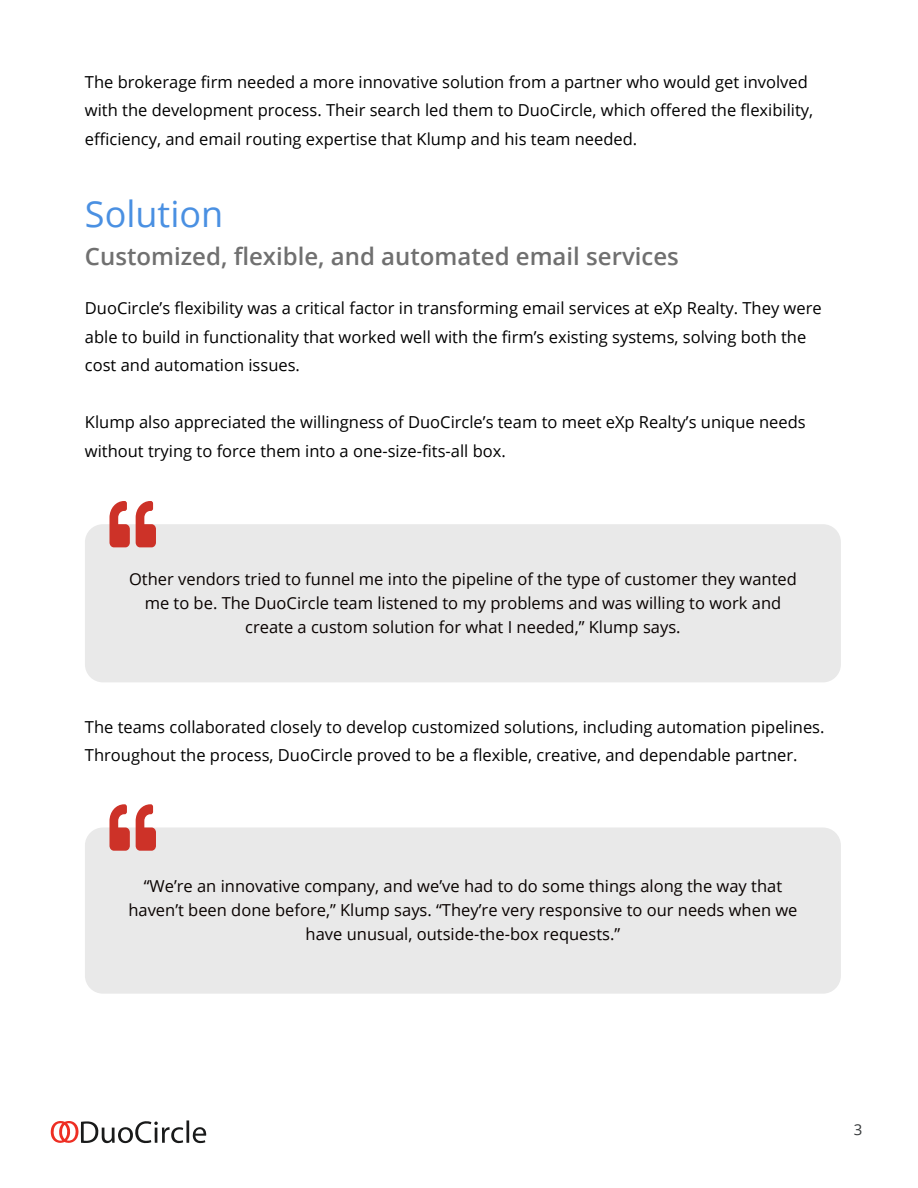
<style>
.page{position:relative;width:918px;height:1188px;background:#fff}
.page>*{position:absolute;margin:0;border:0;box-sizing:border-box;transform-origin:0 0}
.Page_Heading{font:36px "Open Sans";color:#4a90e2}
.Page_Subheading{font:600 24px "Open Sans";color:#707070}
.Body_Copy_Left{font:16.5px/28.5px "Open Sans";color:#000}
.t1{font:16.5px/24px "Open Sans";color:#090200;text-align:center}
.t2{font:15px "Open Sans";color:#35383a}
</style>
<div class="page">
<svg style="left:51px;top:1120px;width:155px;height:23px"></svg>
<div style="left:85px;top:524px;width:756px;height:158px;background:#e9e9e9;border-radius:18px"></div>
<svg style="left:109px;top:501px;width:47px;height:46px"></svg>
<div style="left:85px;top:828px;width:756px;height:166px;background:#e9e9e9;border-radius:18px"></div>
<svg style="left:109px;top:804px;width:47px;height:47px"></svg>
<p class="Body_Copy_Left" style="left:85px;top:67px;width:730px">The brokerage firm needed a more innovative solution from a partner who would get involved with the development process. Their search led them to DuoCircle, which offered the flexibility, efficiency, and email routing expertise that Klump and his team needed.</p>
<p class="Page_Heading" style="left:85px;top:189px;width:140px">Solution</p>
<p class="Page_Subheading" style="left:85px;top:240px;width:596px">Customized, flexible, and automated email services</p>
<p class="Body_Copy_Left" style="left:85px;top:293px;width:738px">DuoCircle’s flexibility was a critical factor in transforming email services at eXp Realty. They were able to build in functionality that worked well with the firm’s existing systems, solving both the cost and automation issues.</p>
<p class="Body_Copy_Left" style="left:85px;top:407px;width:722px">Klump also appreciated the willingness of DuoCircle’s team to meet eXp Realty’s unique needs without trying to force them into a one-size-fits-all box.</p>
<p class="t1" style="left:129px;top:566px;width:669px">Other vendors tried to funnel me into the pipeline of the type of customer they wanted me to be. The DuoCircle team listened to my problems and was willing to work and create a custom solution for what I needed,” Klump says.</p>
<p class="Body_Copy_Left" style="left:85px;top:712px;width:741px">The teams collaborated closely to develop customized solutions, including automation pipelines.<br>Throughout the process, DuoCircle proved to be a flexible, creative, and dependable partner.</p>
<p class="t1" style="left:128px;top:873px;width:671px">“We’re an innovative company, and we’ve had to do some things along the way that haven’t been done before,” Klump says. “They’re very responsive to our needs when we have unusual, outside-the-box requests.”</p>
<p class="t2" style="left:854px;top:1119px;width:10px">3</p>
</div>
